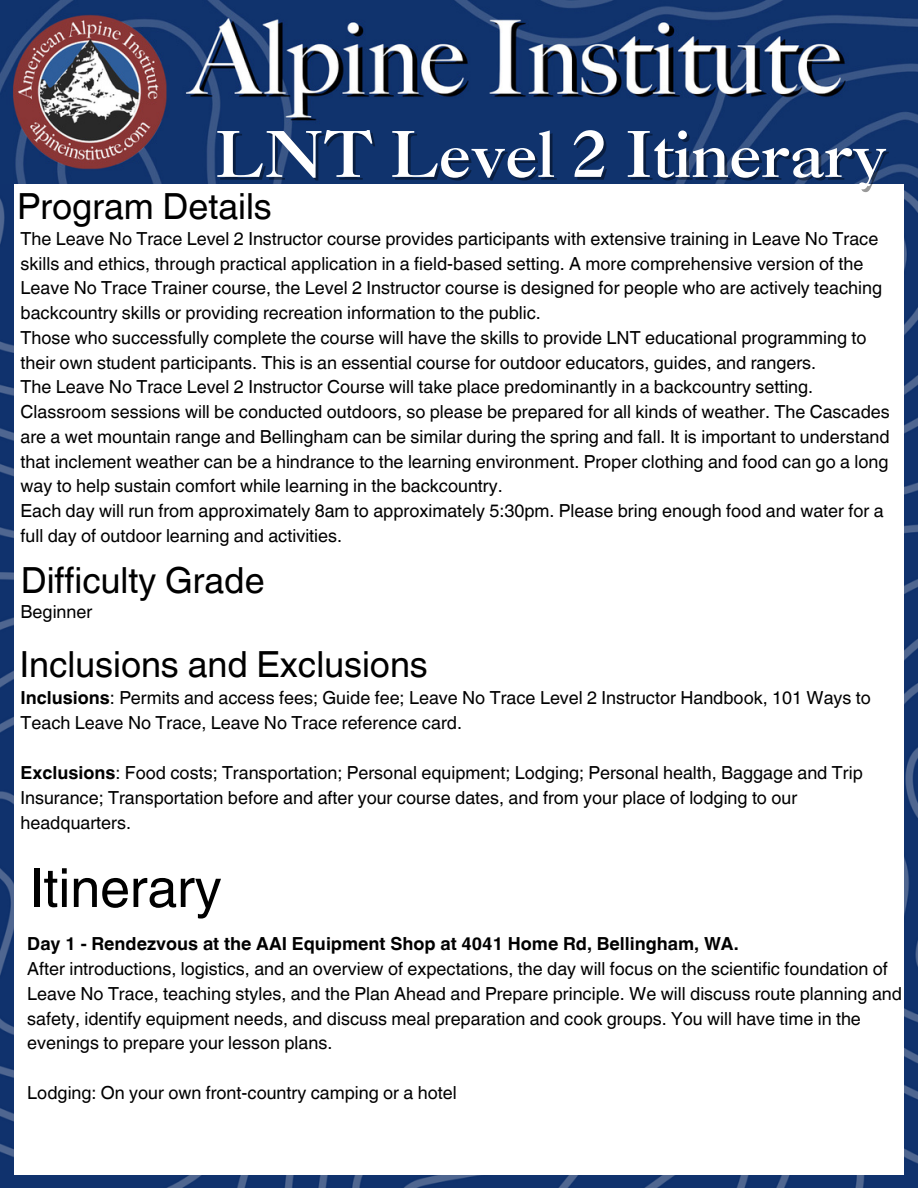
<style>
.page{position:relative;width:918px;height:1188px;background:#fff}
.page>*{position:absolute;margin:0;border:0;box-sizing:border-box;transform-origin:0 0}
.t1{font:63px "Caslon 3 LT Std";color:#fff}
.t2{font:54px "Helvetica World";color:#000}
.t3{font:36px "Helvetica World";color:#000}
.t4{font:18px/24.8px "Helvetica World";color:#000}
.t5{font:700 18px "Helvetica World";color:#000}
.s1{font-weight:700}
</style>
<div class="page">
<img style="left:0;top:183px;width:918px;height:1005px">
<div style="left:14px;top:184px;width:890px;height:991px;background:#fff"></div>
<img style="left:0;top:0;width:918px;height:183px">
<p class="t1" style="left:215px;top:130px;width:673px">LNT Level 2 Itinerary</p>
<h1 class="t3" style="left:17px;top:185px;width:256px">Program Details</h1>
<h3 class="t4" style="left:21px;top:226px;width:863px">The Leave No Trace Level 2 Instructor course provides participants with extensive training in Leave No Trace skills and ethics, through practical application in a field-based setting. A more comprehensive version of the Leave No Trace Trainer course, the Level 2 Instructor course is designed for people who are actively teaching backcountry skills or providing recreation information to the public.</h3>
<p class="t4" style="left:21px;top:325px;width:847px">Those who successfully complete the course will have the skills to provide LNT educational programming to their own student participants. This is an essential course for outdoor educators, guides, and rangers.</p>
<p class="t4" style="left:21px;top:375px;width:871px">The Leave No Trace Level 2 Instructor Course will take place predominantly in a backcountry setting.<br>Classroom sessions will be conducted outdoors, so please be prepared for all kinds of weather. The Cascades are a wet mountain range and Bellingham can be similar during the spring and fall. It is important to understand that inclement weather can be a hindrance to the learning environment. Proper clothing and food can go a long way to help sustain comfort while learning in the backcountry.</p>
<p class="t4" style="left:21px;top:498px;width:865px">Each day will run from approximately 8am to approximately 5:30pm. Please bring enough food and water for a full day of outdoor learning and activities.</p>
<p class="t3" style="left:21px;top:559px;width:245px">Difficulty Grade</p>
<h3 class="t4" style="left:21px;top:599px;width:73px">Beginner</h3>
<p class="t3" style="left:20px;top:643px;width:409px">Inclusions and Exclusions</p>
<h3 class="t4" style="left:21px;top:685px;width:852px"><span class="s1">Inclusions</span>: Permits and access fees; Guide fee; Leave No Trace Level 2 Instructor Handbook, 101 Ways to<br>Teach Leave No Trace, Leave No Trace reference card.</h3>
<p class="t4" style="left:21px;top:761px;width:844px"><span class="s1">Exclusions</span>: Food costs; Transportation; Personal equipment; Lodging; Personal health, Baggage and Trip<br>Insurance; Transportation before and after your course dates, and from your place of lodging to our headquarters.</p>
<p class="t2" style="left:30px;top:856px;width:194px">Itinerary</p>
<h2 class="t5" style="left:27px;top:929px;width:713px">Day 1 - Rendezvous at the AAI Equipment Shop at 4041 Home Rd, Bellingham, WA.</h2>
<p class="t4" style="left:27px;top:957px;width:876px">After introductions, logistics, and an overview of expectations, the day will focus on the scientific foundation of Leave No Trace, teaching styles, and the Plan Ahead and Prepare principle. We will discuss route planning and safety, identify equipment needs, and discuss meal preparation and cook groups. You will have time in the evenings to prepare your lesson plans.</p>
<p class="t4" style="left:27px;top:1080px;width:431px">Lodging: On your own front-country camping or a hotel</p>
</div>
